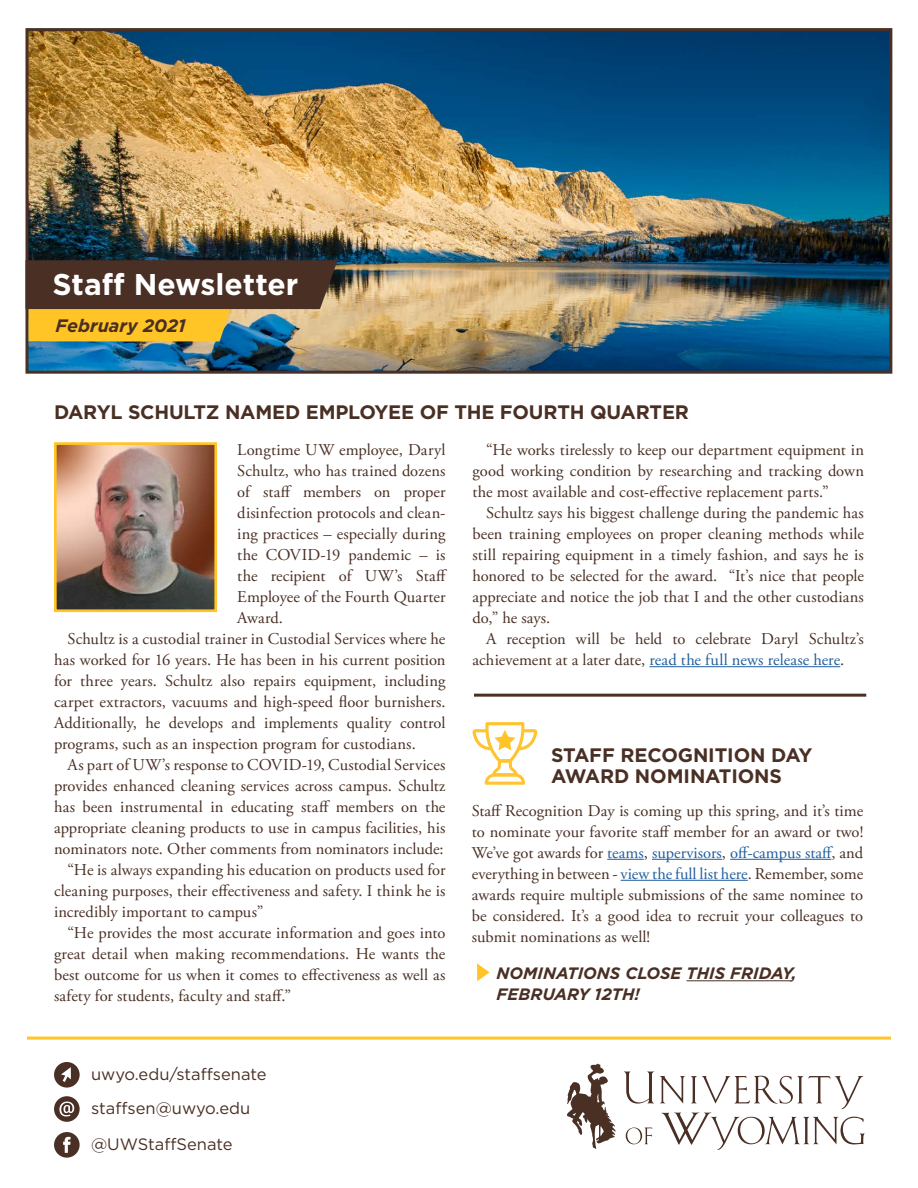
<style>
.page{position:relative;width:918px;height:1188px;background:#fff}
.page>*{position:absolute;margin:0;border:0;box-sizing:border-box;transform-origin:0 0}
.t1{font:700 30px "Gotham";color:#fff}
.t2{font:700 19.5px/21.8px "Gotham";letter-spacing:-.01em;color:#492f24}
.t3{font:italic 700 18px "Gotham";color:#492f24}
.t4{font:16.5px/21px "Adobe Garamond Pro";letter-spacing:.005em;color:#492f24;text-align:justify}
.t5{font:16.5px "Gotham";color:#492f24}
.t6{font:italic 700 16.5px/21px "Gotham";color:#492f24}
.s1{color:#215e9e}
</style>
<div class="page">
<img style="left:30px;top:32px;width:858px;height:338px">
<div style="left:26px;top:28px;width:866px;height:346px;border:3px solid #492f24"></div>
<svg style="left:54px;top:1062px;width:26px;height:26px"></svg>
<svg style="left:54px;top:1132px;width:26px;height:26px"></svg>
<svg style="left:54px;top:1096px;width:26px;height:26px"></svg>
<hr style="left:27px;top:1037px;width:864px;height:3px;background:#ffc425">
<svg style="left:624px;top:1071px;width:30px;height:33px"></svg>
<svg style="left:626px;top:1128px;width:26px;height:16px"></svg>
<svg style="left:660px;top:1076px;width:205px;height:74px"></svg>
<svg style="left:567px;top:1064px;width:49px;height:85px"></svg>
<svg style="left:26px;top:260px;width:312px;height:81px;background:#806536"></svg>
<hr style="left:607px;top:859px;width:37px;height:1px;background:#215e9e">
<hr style="left:652px;top:859px;width:70px;height:1px;background:#215e9e">
<hr style="left:730px;top:859px;width:101px;height:1px;background:#215e9e">
<hr style="left:621px;top:880px;width:127px;height:1px;background:#215e9e">
<hr style="left:687px;top:980px;width:104px;height:1px;background:#492f24">
<svg style="left:472px;top:693px;width:67px;height:92px"></svg>
<img style="left:58px;top:446px;width:155px;height:162px">
<div style="left:54px;top:442px;width:163px;height:170px;border:3px solid #ffc425"></div>
<hr style="left:650px;top:666px;width:190px;height:1px;background:#215e9e">
<hr style="left:474px;top:694px;width:392px;height:3px;background:#492f24">
<svg style="left:477px;top:963px;width:13px;height:18px"></svg>
<h1 class="t1" style="left:52px;top:264px;width:247px">Staff Newsletter</h1>
<p class="t3" style="left:56px;top:314px;width:132px">February 2021</p>
<p class="t2" style="left:54px;top:401px;width:637px">DARYL SCHULTZ NAMED EMPLOYEE OF THE FOURTH QUARTER</p>
<p class="t4" style="left:473px;top:440px;width:393px;text-indent:13px">“He works tirelessly to keep our department equipment in good working condition by researching and tracking down the most available and cost-effective replacement parts.”</p>
<p class="t4" style="left:473px;top:503px;width:393px;text-indent:13px">Schultz says his biggest challenge during the pandemic has been training employees on proper cleaning methods while still repairing equipment in a timely fashion, and says he is honored to be selected for the award. “It’s nice that people appreciate and notice the job that I and the other custodians do,” he says.</p>
<p class="t4" style="left:473px;top:629px;width:393px;text-indent:13px">A reception will be held to celebrate Daryl Schultz’s achievement at a later date, <span class="s1">read the full news release here</span>.</p>
<p class="t4" style="left:237px;top:440px;width:210px">Longtime UW employee, Daryl</p>
<p class="t4" style="left:237px;top:461px;width:210px">Schultz, who has trained dozens</p>
<p class="t4" style="left:237px;top:482px;width:210px">of staff members on proper</p>
<p class="t4" style="left:237px;top:503px;width:210px">disinfection protocols and clean-</p>
<p class="t4" style="left:237px;top:524px;width:210px">ing practices – especially during</p>
<p class="t4" style="left:237px;top:545px;width:210px">the COVID-19 pandemic – is</p>
<p class="t4" style="left:237px;top:566px;width:211px">the recipient of UW’s Staff</p>
<p class="t4" style="left:237px;top:587px;width:210px">Employee of the Fourth Quarter</p>
<p class="t4" style="left:237px;top:608px;width:47px">Award.</p>
<p class="t4" style="left:68px;top:629px;width:379px">Schultz is a custodial trainer in Custodial Services where he</p>
<p class="t4" style="left:54px;top:650px;width:393px">has worked for 16 years. He has been in his current position</p>
<p class="t4" style="left:54px;top:671px;width:393px">for three years. Schultz also repairs equipment, including</p>
<p class="t4" style="left:54px;top:692px;width:393px">carpet extractors, vacuums and high-speed floor burnishers.</p>
<p class="t4" style="left:54px;top:713px;width:393px">Additionally, he develops and implements quality control</p>
<p class="t4" style="left:54px;top:734px;width:363px">programs, such as an inspection program for custodians.</p>
<p class="t4" style="left:68px;top:755px;width:379px">As part of UW’s response to COVID-19, Custodial Services</p>
<p class="t4" style="left:54px;top:776px;width:393px">provides enhanced cleaning services across campus. Schultz</p>
<p class="t4" style="left:54px;top:797px;width:393px">has been instrumental in educating staff members on the</p>
<p class="t4" style="left:54px;top:818px;width:393px">appropriate cleaning products to use in campus facilities, his</p>
<p class="t4" style="left:54px;top:839px;width:391px">nominators note. Other comments from nominators include:</p>
<p class="t4" style="left:68px;top:860px;width:379px">“He is always expanding his education on products used for</p>
<p class="t4" style="left:54px;top:881px;width:393px">cleaning purposes, their effectiveness and safety. I think he is</p>
<p class="t4" style="left:54px;top:902px;width:211px">incredibly important to campus”</p>
<p class="t4" style="left:68px;top:923px;width:379px">“He provides the most accurate information and goes into</p>
<p class="t4" style="left:54px;top:944px;width:393px">great detail when making recommendations. He wants the</p>
<p class="t4" style="left:54px;top:965px;width:393px">best outcome for us when it comes to effectiveness as well as</p>
<p class="t4" style="left:54px;top:986px;width:239px">safety for students, faculty and staff.”</p>
<p class="t2" style="left:551px;top:744px;width:263px">STAFF RECOGNITION DAY<br>AWARD NOMINATIONS</p>
<p class="t4" style="left:472px;top:800px;width:393px">Staff Recognition Day is coming up this spring, and it’s time to nominate your favorite staff member for an award or two!<br>We’ve got awards for <span class="s1">teams</span>, <span class="s1">supervisors</span>, <span class="s1">off-campus staff</span>, and everything in between - <span class="s1">view the full list here</span>. Remember, some awards require multiple submissions of the same nominee to be considered. It’s a good idea to recruit your colleagues to submit nominations as well!</p>
<p class="t6" style="left:497px;top:963px;width:302px">NOMINATIONS CLOSE THIS FRIDAY,<br>FEBRUARY 12TH!</p>
<p class="t5" style="left:91px;top:1064px;width:177px">uwyo.edu/staffsenate</p>
<p class="t5" style="left:91px;top:1098px;width:161px">staffsen@uwyo.edu</p>
<p class="t5" style="left:91px;top:1133px;width:143px">@UWStaffSenate</p>
</div>
